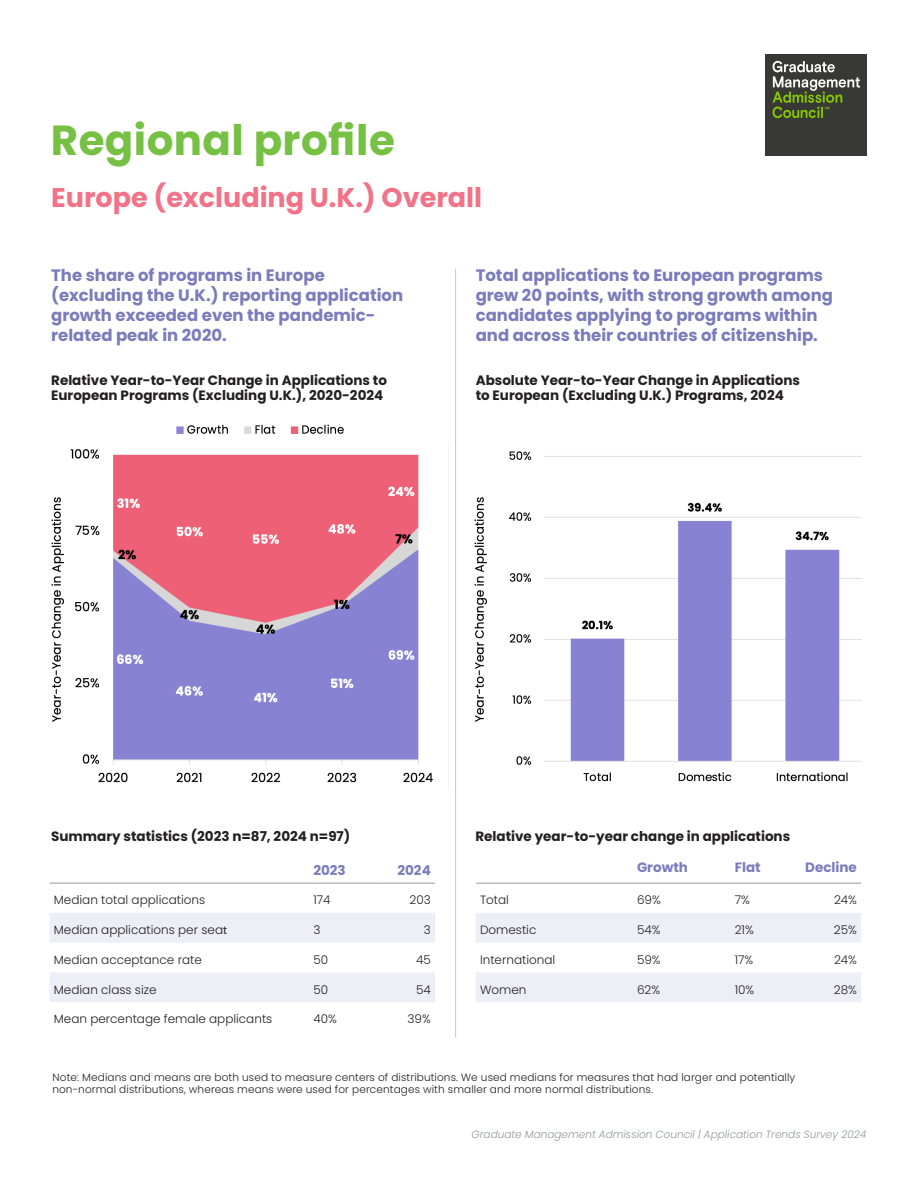
<style>
.page{position:relative;width:918px;height:1188px;background:#fff}
.page>*{position:absolute;margin:0;border:0;box-sizing:border-box;transform-origin:0 0}
.Headline{font:700 42px "Poppins";letter-spacing:.01em;color:#76c043}
.SUBHEADS{font:700 27px "Poppins";color:#f27387}
.subhead_3_-_quote_subheads{font:700 16.5px/19.8px "Poppins";color:#7a7bbb}
.Table_Header_-_9pt{font:700 13.5px/15px "Poppins";color:#231f20}
.Table_Header_-_9pt-2{font:700 13.5px "Poppins";color:#7a7bbb}
.t1{font:300 12px "Poppins";color:#231f20}
.Footnotes{font:300 10.5px/12px "Poppins";letter-spacing:.01em;color:#231f20}
.t2{font:italic 300 10.5px "Poppins";color:#929799}
.s1{font-family:"Myriad Pro";font-weight:400}
</style>
<div class="page">
<img style="left:70px;top:449px;width:363px;height:334px">
<svg style="left:50px;top:882px;width:385px;height:1px"></svg>
<svg style="left:50px;top:913px;width:385px;height:89px"></svg>
<hr style="left:50px;top:883px;width:263px;height:1px;background:#9c9b9b">
<hr style="left:313px;top:883px;width:67px;height:1px;background:#9c9b9b">
<hr style="left:380px;top:883px;width:55px;height:1px;background:#9c9b9b">
<svg style="left:476px;top:882px;width:385px;height:1px"></svg>
<svg style="left:476px;top:913px;width:385px;height:89px"></svg>
<hr style="left:476px;top:883px;width:161px;height:1px;background:#9c9b9b">
<hr style="left:637px;top:883px;width:98px;height:1px;background:#9c9b9b">
<hr style="left:735px;top:883px;width:59px;height:1px;background:#9c9b9b">
<hr style="left:794px;top:883px;width:67px;height:1px;background:#9c9b9b">
<img style="left:509px;top:451px;width:353px;height:331px">
<hr style="left:455px;top:269px;width:1px;height:769px;background:#c7c8ca">
<img style="left:176px;top:424px;width:168px;height:10px">
<img style="left:51px;top:460px;width:20px;height:268px">
<img style="left:474px;top:497px;width:13px;height:225px">
<div style="left:766px;top:54px;width:101px;height:101px;background:#383935"></div>
<svg style="left:772px;top:61px;width:88px;height:57px"></svg>
<p class="Headline" style="left:51px;top:116px;width:346px">Regional profile</p>
<p class="SUBHEADS" style="left:51px;top:182px;width:432px">Europe (excluding U.K.) Overall</p>
<p class="subhead_3_-_quote_subheads" style="left:51px;top:266px;width:354px">The share of programs in Europe (excluding the U.K.) reporting application growth exceeded even the pandemic&shy;related peak in 2020.</p>
<p class="Table_Header_-_9pt" style="left:51px;top:373px;width:337px">Relative Year-to-Year Change in Applications to<br>European Programs (Excluding U.K.), 2020-2024</p>
<p class="subhead_3_-_quote_subheads" style="left:476px;top:266px;width:359px">Total applications to European programs grew 20 points, with strong growth among candidates applying to programs within and across their countries of citizenship.</p>
<p class="Table_Header_-_9pt" style="left:476px;top:373px;width:326px">Absolute Year-to-Year Change in Applications to European (Excluding U.K.) Programs, 2024</p>
<p class="Table_Header_-_9pt" style="left:51px;top:829px;width:301px">Summary statistics (2023 n=87, 2024 n=97)</p>
<p class="Table_Header_-_9pt" style="left:475px;top:829px;width:316px">Relative year-to-year change in applications</p>
<p class="Table_Header_-_9pt-2" style="left:313px;top:862px;width:34px">2023</p>
<p class="Table_Header_-_9pt-2" style="left:397px;top:862px;width:35px">2024</p>
<p class="t1" style="left:54px;top:893px;width:153px">Median total applications</p>
<p class="t1" style="left:313px;top:893px;width:19px">174</p>
<p class="t1" style="left:410px;top:893px;width:23px">203</p>
<p class="t1" style="left:54px;top:923px;width:175px">Median applications per sea<span class="s1">t</span></p>
<p class="t1" style="left:313px;top:923px;width:9px">3</p>
<p class="t1" style="left:424px;top:923px;width:9px">3</p>
<p class="t1" style="left:54px;top:953px;width:150px">Median acceptance rate</p>
<p class="t1" style="left:313px;top:953px;width:16px">50</p>
<p class="t1" style="left:416px;top:953px;width:16px">45</p>
<p class="t1" style="left:54px;top:982px;width:104px">Median class size</p>
<p class="t1" style="left:313px;top:982px;width:16px">50</p>
<p class="t1" style="left:416px;top:982px;width:16px">54</p>
<p class="t1" style="left:54px;top:1012px;width:220px">Mean percentage female applicants</p>
<p class="t1" style="left:313px;top:1012px;width:25px">40%</p>
<p class="t1" style="left:408px;top:1012px;width:25px">39%</p>
<p class="Table_Header_-_9pt-2" style="left:637px;top:860px;width:52px">Growth</p>
<p class="Table_Header_-_9pt-2" style="left:735px;top:860px;width:28px">Flat</p>
<p class="Table_Header_-_9pt-2" style="left:805px;top:860px;width:53px">Decline</p>
<p class="t1" style="left:480px;top:893px;width:31px">Total</p>
<p class="t1" style="left:637px;top:893px;width:25px">69%</p>
<p class="t1" style="left:735px;top:893px;width:17px">7%</p>
<p class="t1" style="left:834px;top:893px;width:24px">24%</p>
<p class="t1" style="left:480px;top:923px;width:58px">Domestic</p>
<p class="t1" style="left:637px;top:923px;width:25px">54%</p>
<p class="t1" style="left:735px;top:923px;width:21px">21%</p>
<p class="t1" style="left:834px;top:923px;width:24px">25%</p>
<p class="t1" style="left:480px;top:953px;width:77px">International</p>
<p class="t1" style="left:637px;top:953px;width:25px">59%</p>
<p class="t1" style="left:735px;top:953px;width:20px">17%</p>
<p class="t1" style="left:834px;top:953px;width:24px">24%</p>
<p class="t1" style="left:480px;top:982px;width:48px">Women</p>
<p class="t1" style="left:637px;top:982px;width:25px">62%</p>
<p class="t1" style="left:735px;top:982px;width:21px">10%</p>
<p class="t1" style="left:834px;top:982px;width:25px">28%</p>
<p class="Footnotes" style="left:52px;top:1072px;width:744px">Note: Medians and means are both used to measure centers of distributions. We used medians for measures that had larger and potentially non-normal distributions, whereas means were used for percentages with smaller and more normal distributions.</p>
<p class="t2" style="left:472px;top:1128px;width:396px">Graduate Management Admission Council | Application Trends Survey 2024</p>
</div>
